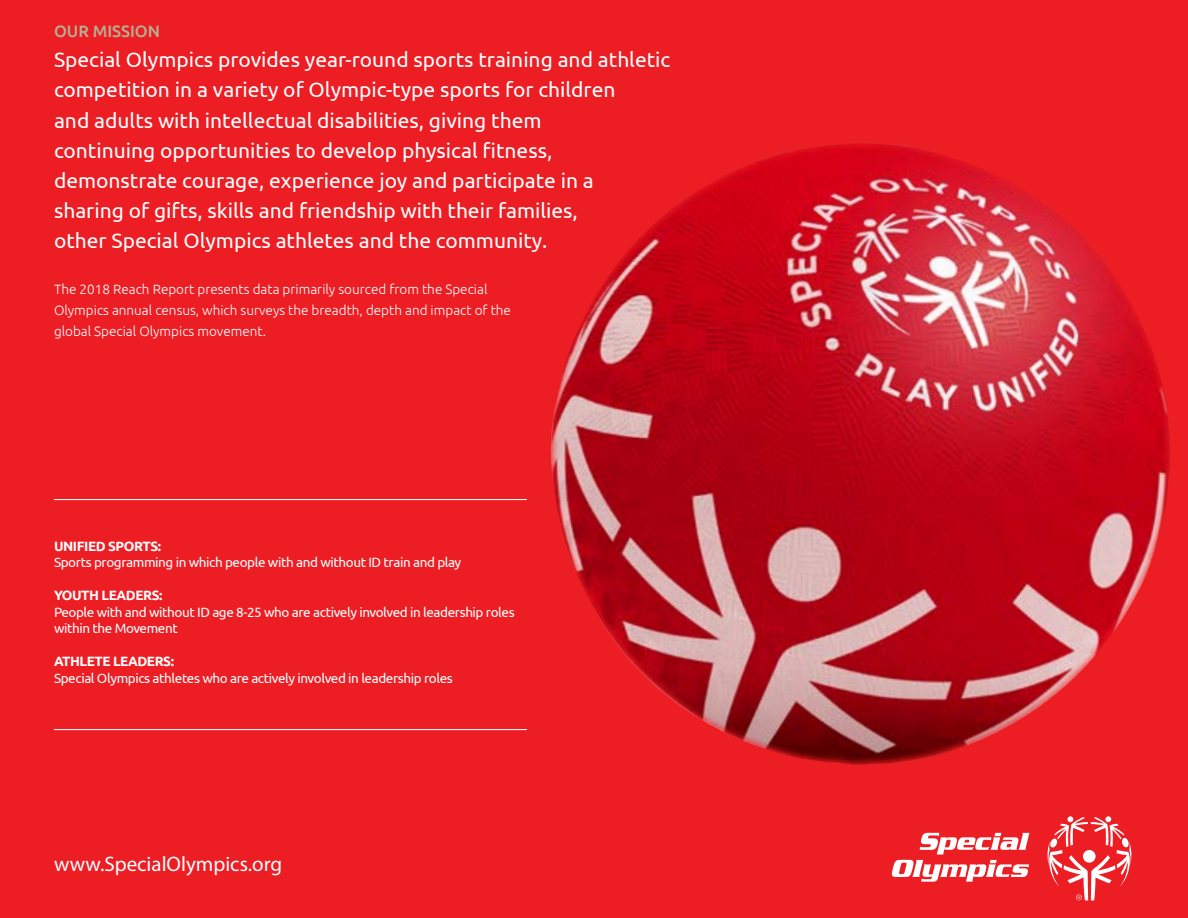
<style>
.page{position:relative;width:1188px;height:918px;background:#ed1d24}
.page>*{position:absolute;margin:0;border:0;box-sizing:border-box;transform-origin:0 0}
.t1{font:21px/30px "Ubuntu";color:#fff}
.t2{font:21px "Myriad Pro";color:#fff}
.t3{font:500 16.5px "Ubuntu";color:#b4b195}
.t4{font:13.5px/16.5px "Ubuntu";letter-spacing:-.03em;color:#fff}
.t5{font:300 13.5px/21px "Ubuntu";color:#fff}
.t6{font:700 13.5px "Ubuntu";letter-spacing:-.03em;color:#fff}
</style>
<div class="page">
<svg style="left:891px;top:833px;width:138px;height:49px"></svg>
<svg style="left:1047px;top:816px;width:85px;height:85px"></svg>
<img style="left:550px;top:143px;width:620px;height:622px">
<hr style="left:54px;top:499px;width:473px;height:1px;background:#fff">
<hr style="left:54px;top:729px;width:473px;height:1px;background:#fff">
<p class="t3" style="left:54px;top:21px;width:108px">OUR MISSION</p>
<p class="t1" style="left:54px;top:44px;width:618px">Special Olympics provides year-round sports training and athletic competition in a variety of Olympic-type sports for children<br>and adults with intellectual disabilities, giving them<br>continuing opportunities to develop physical fitness, demonstrate courage, experience joy and participate in a<br>sharing of gifts, skills and friendship with their families,<br>other Special Olympics athletes and the community.</p>
<p class="t5" style="left:54px;top:279px;width:459px">The 2018 Reach Report presents data primarily sourced from the Special<br>Olympics annual census, which surveys the breadth, depth and impact of the global Special Olympics movement.</p>
<p class="t6" style="left:54px;top:538px;width:109px">UNIFIED SPORTS:</p>
<p class="t4" style="left:54px;top:554px;width:409px">Sports programming in which people with and without ID train and play</p>
<p class="t6" style="left:54px;top:587px;width:110px">YOUTH LEADERS:</p>
<p class="t4" style="left:54px;top:603px;width:462px">People with and without ID age 8-25 who are actively involved in leadership roles within the Movement</p>
<p class="t6" style="left:54px;top:653px;width:122px">ATHLETE LEADERS:</p>
<p class="t4" style="left:54px;top:669px;width:400px">Special Olympics athletes who are actively involved in leadership roles</p>
<p class="t2" style="left:54px;top:851px;width:230px">www.SpecialOlympics.org</p>
</div>
